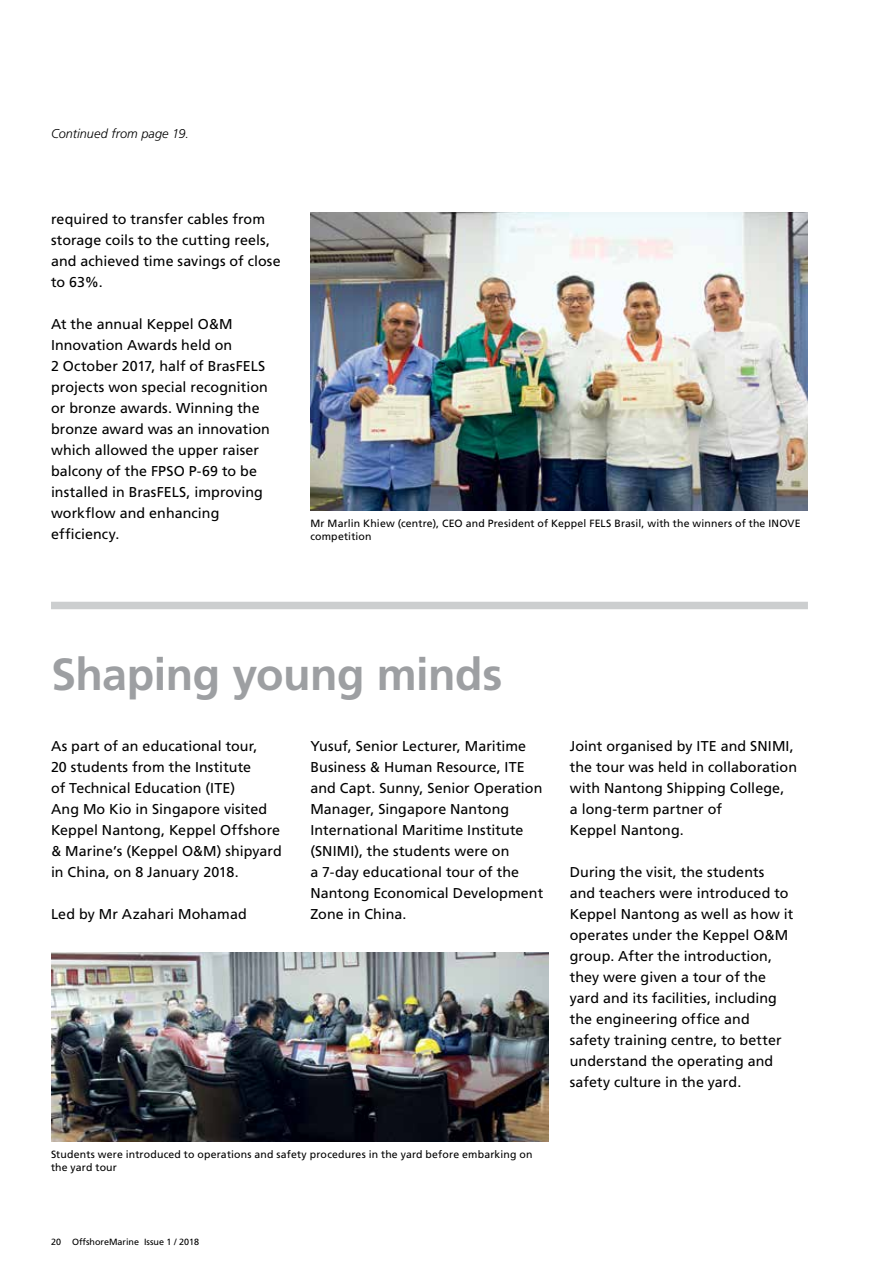
<style>
.page{position:relative;width:893px;height:1263px;background:#fff}
.page>*{position:absolute;margin:0;border:0;box-sizing:border-box;transform-origin:0 0}
.t1{font:700 45px "Frutiger";letter-spacing:-.015em;color:#9d9fa2}
.t2{font:14.25px/21px "Frutiger";letter-spacing:.005em;color:#000}
.t3{font:italic 300 12.75px "Frutiger";letter-spacing:.005em;color:#000}
.t4{font:10.5px/12.8px "Frutiger";letter-spacing:.015em;color:#000}
.t5{font:9px "Frutiger";color:#000}
</style>
<div class="page">
<img style="left:51px;top:952px;width:498px;height:190px">
<div style="left:51px;top:602px;width:757px;height:7px;background:#cccecf"></div>
<img style="left:310px;top:213px;width:498px;height:297px">
<p class="t3" style="left:51px;top:126px;width:140px">Continued from page 19.</p>
<p class="t2" style="left:51px;top:208px;width:231px">required to transfer cables from storage coils to the cutting reels, and achieved time savings of close to 63%.</p>
<p class="t2" style="left:51px;top:313px;width:220px">At the annual Keppel O&amp;M<br>Innovation Awards held on<br>2 October 2017, half of BrasFELS projects won special recognition or bronze awards. Winning the bronze award was an innovation which allowed the upper raiser balcony of the FPSO P-69 to be installed in BrasFELS, improving workflow and enhancing efficiency.</p>
<p class="t4" style="left:310px;top:517px;width:492px">Mr Marlin Khiew (centre), CEO and President of Keppel FELS Brasil, with the winners of the INOVE competition</p>
<h1 class="t1" style="left:51px;top:648px;width:453px">Shaping young minds</h1>
<p class="t2" style="left:51px;top:735px;width:232px">As part of an educational tour,<br>20 students from the Institute<br>of Technical Education (ITE)<br>Ang Mo Kio in Singapore visited<br>Keppel Nantong, Keppel Offshore &amp; Marine’s (Keppel O&amp;M) shipyard in China, on 8 January 2018.</p>
<p class="t2" style="left:51px;top:903px;width:197px">Led by Mr Azahari Mohamad</p>
<p class="t2" style="left:310px;top:735px;width:234px">Yusuf, Senior Lecturer, Maritime<br>Business &amp; Human Resource, ITE and Capt. Sunny, Senior Operation<br>Manager, Singapore Nantong<br>International Maritime Institute (SNIMI), the students were on<br>a 7-day educational tour of the<br>Nantong Economical Development<br>Zone in China.</p>
<p class="t2" style="left:570px;top:735px;width:229px">Joint organised by ITE and SNIMI, the tour was held in collaboration with Nantong Shipping College,<br>a long-term partner of<br>Keppel Nantong.</p>
<p class="t2" style="left:570px;top:861px;width:225px">During the visit, the students and teachers were introduced to<br>Keppel Nantong as well as how it operates under the Keppel O&amp;M group. After the introduction, they were given a tour of the yard and its facilities, including the engineering office and safety training centre, to better understand the operating and safety culture in the yard.</p>
<p class="t4" style="left:51px;top:1148px;width:483px">Students were introduced to operations and safety procedures in the yard before embarking on the yard tour</p>
<p class="t5" style="left:51px;top:1237px;width:150px">20 OffshoreMarine Issue 1 / 2018</p>
</div>
